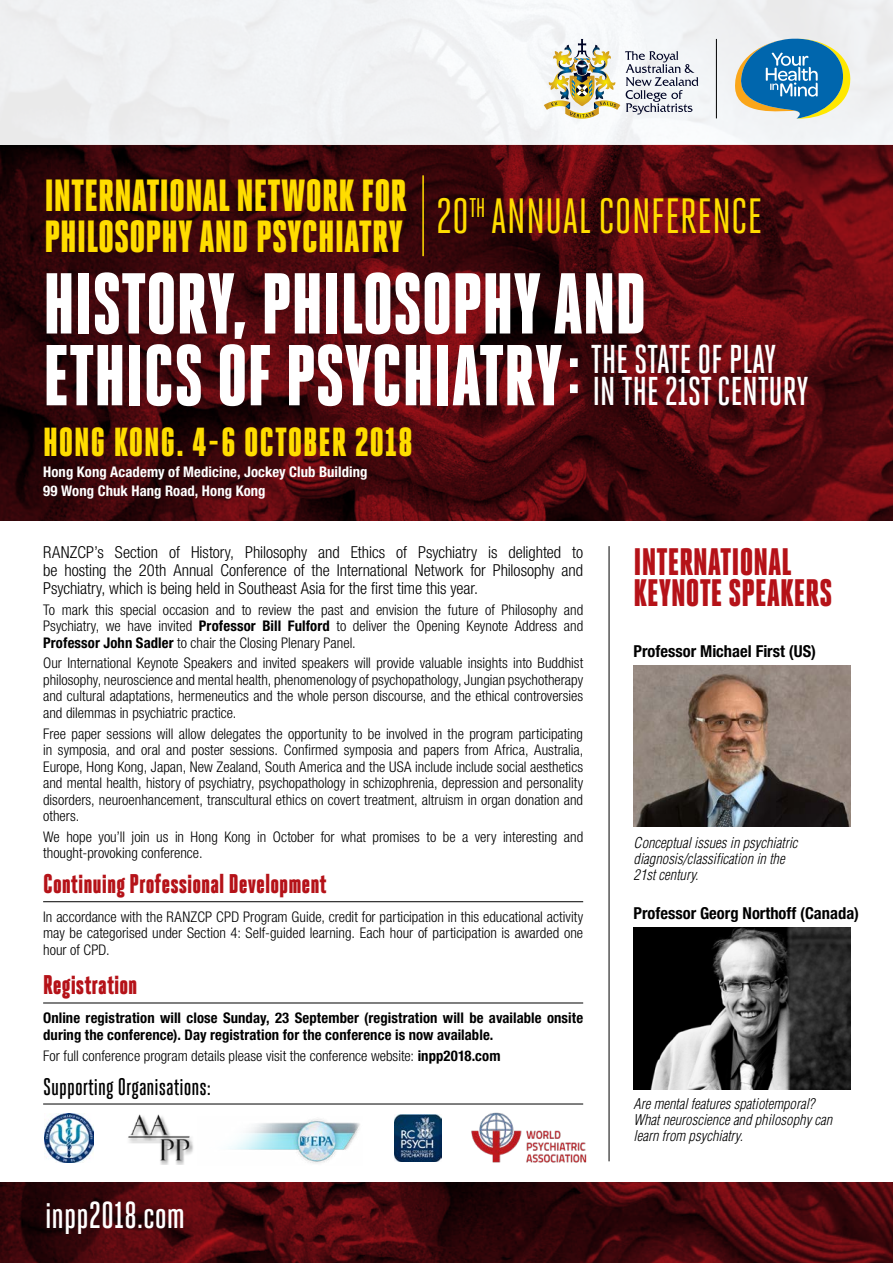
<style>
.page{position:relative;width:893px;height:1263px;background:#fff}
.page>*{position:absolute;margin:0;border:0;box-sizing:border-box;transform-origin:0 0}
.t1{font:900 86.1px "Heroic Condensed";letter-spacing:-.005em;color:#fff}
.t2{font:49.5px "Heroic Condensed";color:#fd0}
.t3{font:900 45px "Heroic Condensed";color:#fd0}
.t4{font:900 40.5px "Heroic Condensed";letter-spacing:.02em;color:#fd0}
.t5{font:500 40.2px "Heroic Condensed";letter-spacing:-.01em;color:#fff}
.t6{font:900 38.25px "Heroic Condensed";color:#b51218}
.t7{font:500 37.5px "Heroic Condensed";color:#fff}
.t8{font:900 27px "Heroic Condensed";color:#b51218}
.t9{font:500 24px "Heroic Condensed";color:#000}
.body{font:300 condensed 16.5px/18px "Helvetica Neue LT Std";letter-spacing:-.005em;color:#000;text-align:justify}
.name{font:700 condensed 16.5px "Helvetica Neue";color:#000}
.body-2{font:300 condensed 14.7px/16.5px "Helvetica Neue LT Std";color:#000;text-align:justify}
.body-3{font:700 condensed 14.7px/16.5px "Helvetica Neue LT Std";letter-spacing:.005em;color:#000}
.body-4{font:700 condensed 14.7px "Helvetica Neue LT Std";letter-spacing:.005em;color:#fff}
.description{font:italic 300 condensed 14.55px/15.8px "Helvetica LT Std";color:#000}
.s1{font-size:77.55px}
.s2{font-weight:700}
</style>
<div class="page">
<img style="left:0;top:145px;width:893px;height:376px">
<div style="left:0;top:0;width:893px;height:145px;background:#f1f2f4"></div>
<img style="left:0;top:1182px;width:893px;height:81px">
<hr style="left:422px;top:175px;width:2px;height:81px;background:#fd0">
<hr style="left:43px;top:901px;width:540px;height:1px;background:#000">
<hr style="left:43px;top:1002px;width:540px;height:1px;background:#000">
<hr style="left:43px;top:1103px;width:540px;height:1px;background:#000">
<hr style="left:609px;top:546px;width:1px;height:615px;background:#000">
<img style="left:45px;top:1113px;width:49px;height:50px">
<img style="left:128px;top:1114px;width:65px;height:51px">
<img style="left:228px;top:1119px;width:132px;height:44px">
<img style="left:395px;top:1115px;width:46px;height:46px">
<svg style="left:735px;top:39px;width:115px;height:80px"></svg>
<hr style="left:716px;top:39px;width:1px;height:79px;background:#000">
<svg style="left:544px;top:39px;width:154px;height:80px"></svg>
<img style="left:634px;top:665px;width:216px;height:162px">
<img style="left:634px;top:928px;width:216px;height:161px">
<img style="left:471px;top:1112px;width:116px;height:51px">
<p class="t3" style="left:44px;top:171px;width:364px">INTERNATIONAL NETWORK FOR</p>
<p class="t3" style="left:44px;top:211px;width:360px">PHILOSOPHY AND PSYCHIATRY</p>
<p class="t2" style="left:436px;top:189px;width:328px">20<sup>TH</sup> ANNUAL CONFERENCE</p>
<p class="t1" style="left:43px;top:256px;width:605px">HISTORY<span class="s1">,</span> PHILOSOPHY AND</p>
<p class="t1" style="left:43px;top:328px;width:540px">ETHICS OF PSYCHIATRY<span class="s2">:</span></p>
<p class="t5" style="left:591px;top:337px;width:187px">THE STATE OF PLAY</p>
<p class="t5" style="left:592px;top:369px;width:218px">IN THE 21ST CENTURY</p>
<p class="t4" style="left:43px;top:419px;width:371px">HONG KONG. 4-6 OCTOBER 2018</p>
<p class="body-4" style="left:43px;top:463px;width:326px">Hong Kong Academy of Medicine, Jockey Club Building</p>
<p class="body-4" style="left:43px;top:482px;width:224px">99 Wong Chuk Hang Road, Hong Kong</p>
<p class="body" style="left:43px;top:543px;width:542px">RANZCP’s Section of History, Philosophy and Ethics of Psychiatry is delighted to be hosting the 20th Annual Conference of the International Network for Philosophy and Psychiatry, which is being held in Southeast Asia for the first time this year.</p>
<p class="body-2" style="left:43px;top:601px;width:542px">To mark this special occasion and to review the past and envision the future of Philosophy and Psychiatry, we have invited <span class="s2">Professor Bill Fulford</span> to deliver the Opening Keynote Address and <span class="s2">Professor John Sadler</span> to chair the Closing Plenary Panel.</p>
<p class="body-2" style="left:43px;top:655px;width:542px">Our International Keynote Speakers and invited speakers will provide valuable insights into Buddhist philosophy, neuroscience and mental health, phenomenology of psychopathology, Jungian psychotherapy and cultural adaptations, hermeneutics and the whole person discourse, and the ethical controversies and dilemmas in psychiatric practice.</p>
<p class="body-2" style="left:43px;top:725px;width:542px">Free paper sessions will allow delegates the opportunity to be involved in the program participating in symposia, and oral and poster sessions. Confirmed symposia and papers from Africa, Australia, Europe, Hong Kong, Japan, New Zealand, South America and the USA include include social aesthetics and mental health, history of psychiatry, psychopathology in schizophrenia, depression and personality disorders, neuroenhancement, transcultural ethics on covert treatment, altruism in organ donation and others.</p>
<p class="body-2" style="left:43px;top:828px;width:542px">We hope you’ll join us in Hong Kong in October for what promises to be a very interesting and thought-provoking conference.</p>
<p class="t8" style="left:43px;top:868px;width:285px">Continuing Professional Development</p>
<p class="body-2" style="left:43px;top:908px;width:542px">In accordance with the RANZCP CPD Program Guide, credit for participation in this educational activity may be categorised under Section 4: Self-guided learning. Each hour of participation is awarded one hour of CPD.</p>
<p class="t8" style="left:43px;top:970px;width:96px">Registration</p>
<p class="body-3" style="left:43px;top:1009px;width:542px">Online registration will close Sunday, 23 September (registration will be available onsite during the conference). Day registration for the conference is now available.</p>
<p class="body-2" style="left:43px;top:1047px;width:459px">For full conference program details please visit the conference website: <span class="s2">inpp2018.com</span></p>
<p class="t9" style="left:43px;top:1073px;width:169px">Supporting Organisations:</p>
<p class="t7" style="left:45px;top:1195px;width:142px">inpp2018.com</p>
<p class="t6" style="left:634px;top:541px;width:160px">INTERNATIONAL</p>
<p class="t6" style="left:634px;top:571px;width:200px">KEYNOTE SPEAKERS</p>
<p class="name" style="left:634px;top:641px;width:184px">Professor Michael First (US)</p>
<p class="description" style="left:634px;top:835px;width:166px">Conceptual issues in psychiatric diagnosis/classification in the<br>21st century.</p>
<p class="name" style="left:634px;top:903px;width:227px">Professor Georg Northoff (Canada)</p>
<p class="description" style="left:634px;top:1096px;width:200px">Are mental features spatiotemporal?<br>What neuroscience and philosophy can learn from psychiatry.</p>
</div>
